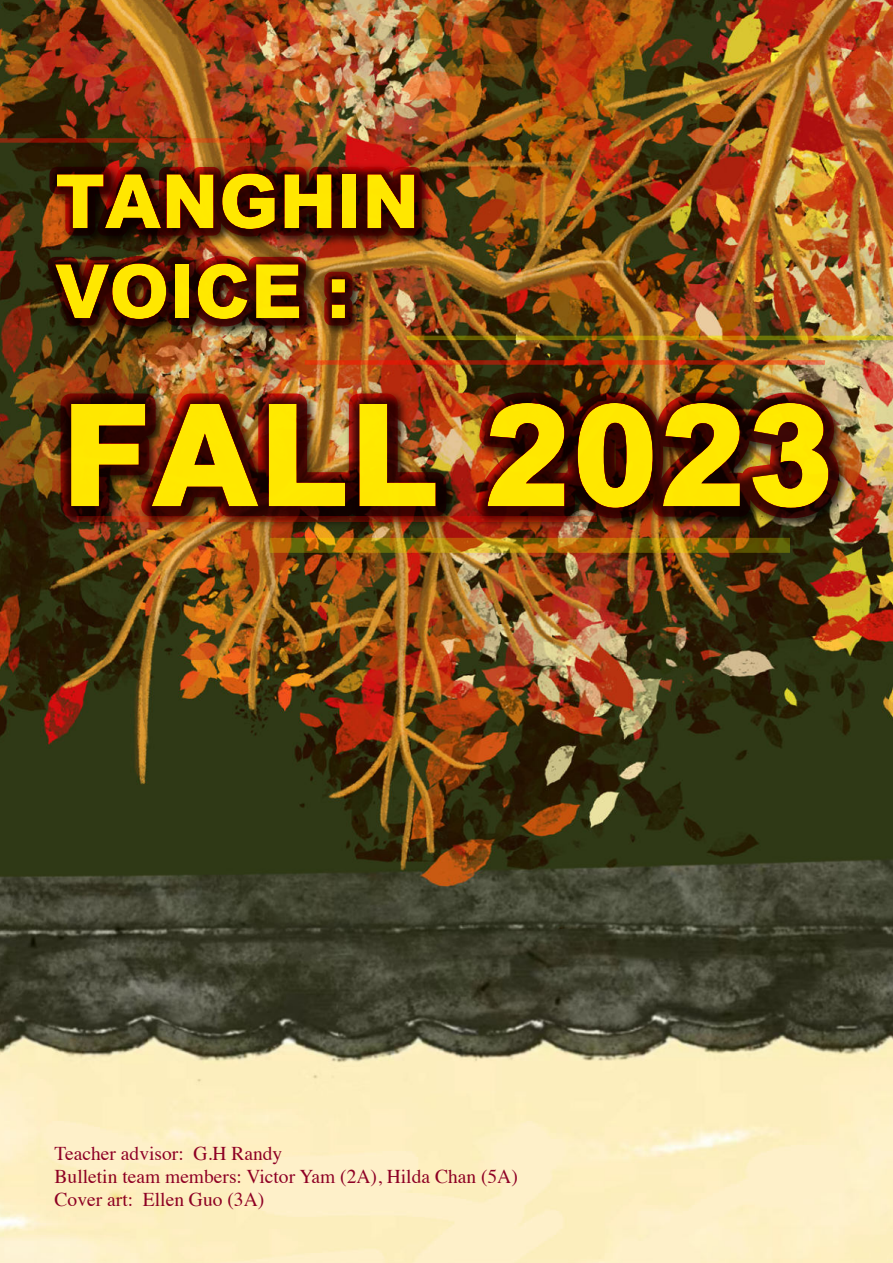
<style>
.page{position:relative;width:893px;height:1263px;background:#fff}
.page>*{position:absolute;margin:0;border:0;box-sizing:border-box;transform-origin:0 0}
.t1{font:142.65px "DF Hei UB HK BF";color:#fff200}
.t2{font:75px/90px "DF Hei UB HK BF";letter-spacing:-.005em;color:#fff200}
.t3{font:19.5px/23.4px "Times";color:#8f0030}
</style>
<div class="page">
<img style="left:0;top:0;width:893px;height:1263px">
<div style="left:44px;top:162px;width:807px;height:368px;background:#000;opacity:.75"></div>
<img style="left:34px;top:141px;width:395px;height:211px">
<img style="left:50px;top:365px;width:805px;height:170px">
<img style="left:77px;top:516px;width:816px;height:6px">
<img style="left:270px;top:538px;width:623px;height:15px">
<svg style="left:407px;top:336px;width:486px;height:4px;background:#a38b0e"></svg>
<img style="left:305px;top:360px;width:588px;height:5px">
<svg style="left:0;top:138px;width:262px;height:5px"></svg>
<h2 class="t2" style="left:55px;top:159px;width:366px">TANGHIN<br>VOICE :</h2>
<h1 class="t1" style="left:61px;top:383px;width:775px">FALL 2023</h1>
<p class="t3" style="left:55px;top:1143px;width:465px">Teacher advisor: G.H Randy<br>Bulletin team members: Victor Yam (2A), Hilda Chan (5A)<br>Cover art: Ellen Guo (3A)</p>
</div>
